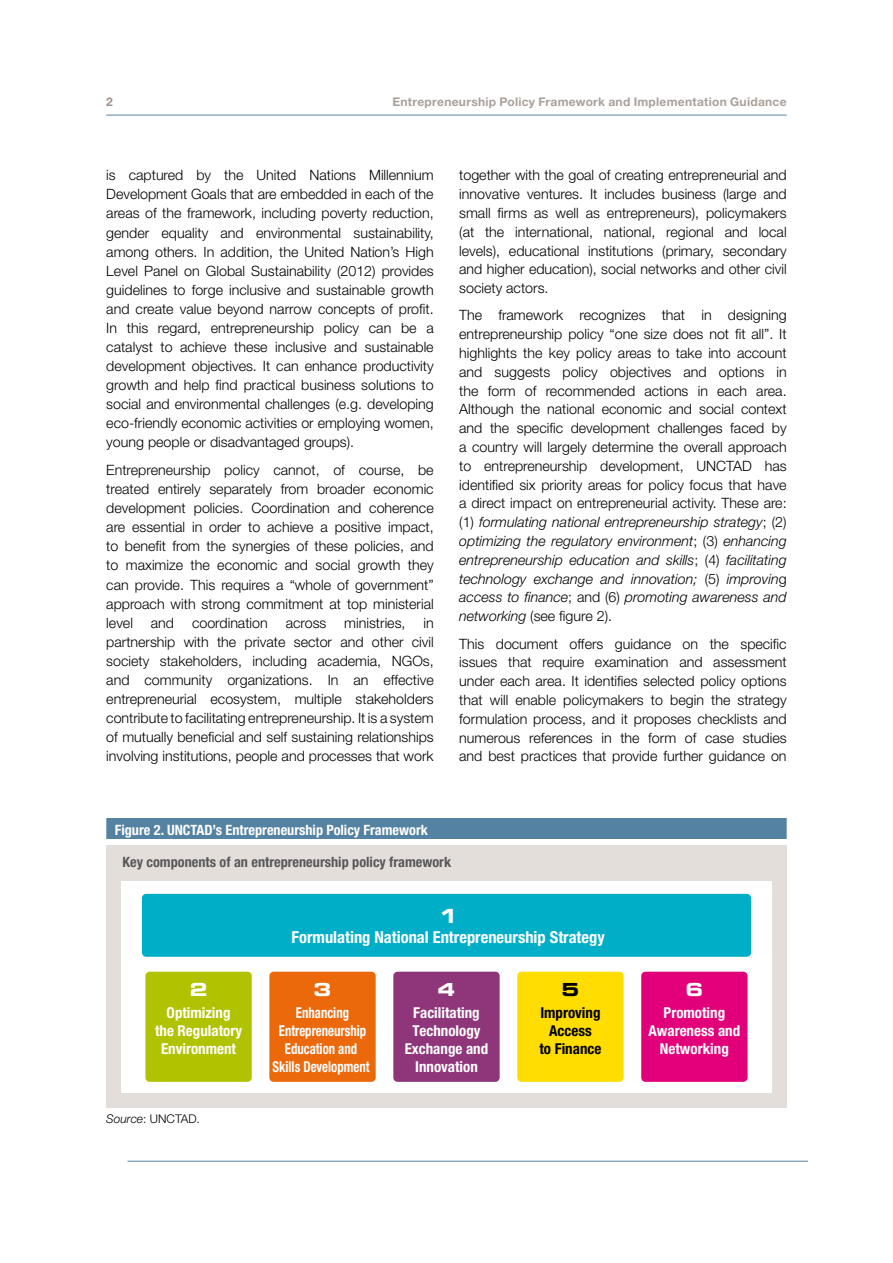
<style>
.page{position:relative;width:893px;height:1263px;background:#fff}
.page>*{position:absolute;margin:0;border:0;box-sizing:border-box;transform-origin:0 0}
.t1{font:19.5px "Eurostile LT Std Bold Ex 2";color:#fff}
.t2{font:18px "Eurostile LT Std Bold Ex 2";color:#fff}
.t3{font:18px "Eurostile LT Std Bold Ex 2";color:#000}
.t4{font:700 condensed 16.5px "Helvetica Neue LT Std";color:#fff}
.t5{font:700 condensed 15px/18px "Helvetica Neue LT Std";color:#fff;text-align:center}
.t6{font:700 condensed 15px/18px "Helvetica Neue LT Std";color:#fff;text-align:center;scale:.85 1}
.t7{font:700 condensed 15px/18px "Helvetica Neue LT Std";color:#000;text-align:center}
.t8{font:300 14.25px/19px "Helvetica Neue LT Std";color:#000;text-align:justify}
.t9{font:700 condensed 14.25px "Helvetica Neue LT Std";color:#58585a}
.t10{font:700 condensed 14.25px "Helvetica Neue LT Std";color:#fff}
.t11{font:700 12px "Helvetica Neue LT Std";letter-spacing:.025em;color:#aaa09a}
.t12{font:300 12px "Helvetica Neue LT Std";color:#000}
.t13{font:700 12px "Helvetica Neue LT Std";color:#9f938b}
.s1{font-style:italic}
</style>
<div class="page">
<hr style="left:106px;top:115px;width:681px;height:1px;background:#5482a2">
<hr style="left:128px;top:1161px;width:680px;height:1px;background:#5482a2">
<div style="left:106px;top:845px;width:681px;height:263px;background:#e3deda"></div>
<div style="left:121px;top:881px;width:651px;height:211px;background:#fff"></div>
<div style="left:142px;top:894px;width:609px;height:63px;background:#00aec7;border-radius:4px"></div>
<div style="left:145px;top:972px;width:107px;height:110px;background:#b1c200;border-radius:4px"></div>
<div style="left:269px;top:972px;width:107px;height:110px;background:#eb690b;border-radius:4px"></div>
<div style="left:393px;top:972px;width:107px;height:110px;background:#8f357a;border-radius:4px"></div>
<div style="left:517px;top:972px;width:107px;height:110px;background:#fd0;border-radius:4px"></div>
<div style="left:641px;top:972px;width:106px;height:110px;background:#e2007a;border-radius:4px"></div>
<div style="left:106px;top:818px;width:681px;height:21px;background:#5482a2"></div>
<p class="t13" style="left:106px;top:95px;width:8px">2</p>
<p class="t11" style="left:392px;top:95px;width:396px">Entrepreneurship Policy Framework and Implementation Guidance</p>
<p class="t8" style="left:106px;top:165px;width:329px">is captured by the United Nations Millennium Development Goals that are embedded in each of the areas of the framework, including poverty reduction, gender equality and environmental sustainability, among others. In addition, the United Nation’s High Level Panel on Global Sustainability (2012) provides guidelines to forge inclusive and sustainable growth and create value beyond narrow concepts of profit.<br>In this regard, entrepreneurship policy can be a catalyst to achieve these inclusive and sustainable development objectives. It can enhance productivity growth and help find practical business solutions to social and environmental challenges (e.g. developing eco-friendly economic activities or employing women, young people or disadvantaged groups).</p>
<p class="t8" style="left:106px;top:460px;width:329px">Entrepreneurship policy cannot, of course, be treated entirely separately from broader economic development policies. Coordination and coherence are essential in order to achieve a positive impact, to benefit from the synergies of these policies, and to maximize the economic and social growth they can provide. This requires a “whole of government” approach with strong commitment at top ministerial level</p>
<p class="t8" style="left:106px;top:613px;width:329px;text-indent:317px">in partnership with the private sector and other civil society stakeholders, including academia, NGOs, and community organizations. In an effective entrepreneurial ecosystem, multiple stakeholders contribute to facilitating entrepreneurship. It is a system of mutually beneficial and self sustaining relationships involving institutions, people and processes that work</p>
<p class="t8" style="left:151px;top:613px;width:25px">and</p>
<p class="t8" style="left:192px;top:613px;width:77px">coordination</p>
<p class="t8" style="left:286px;top:613px;width:42px">across</p>
<p class="t8" style="left:344px;top:613px;width:63px">ministries,</p>
<p class="t10" style="left:115px;top:821px;width:315px">Figure 2. UNCTAD’s Entrepreneurship Policy Framework</p>
<p class="t8" style="left:459px;top:166px;width:329px">together with the goal of creating entrepreneurial and innovative ventures. It includes business (large and small firms as well as entrepreneurs), policymakers (at the international, national, regional and local levels), educational institutions (primary, secondary and higher education), social networks and other civil society actors.</p>
<p class="t8" style="left:459px;top:306px;width:329px">The framework recognizes that in designing entrepreneurship policy “one size does not fit all”. It highlights the key policy areas to take into account and suggests policy objectives and options in the form of recommended actions in each area.<br>Although the national economic and social context and the specific development challenges faced by a country will largely determine the overall approach to entrepreneurship development, UNCTAD has identified six priority areas for policy focus that have a direct impact on entrepreneurial activity. These are: (1) <span class="s1">formulating national entrepreneurship strategy</span>; (2) <span class="s1">optimizing the regulatory environment</span>; (3) <span class="s1">enhancing entrepreneurship education and skills</span>; (4) <span class="s1">facilitating technology exchange and innovation;</span> (5) <span class="s1">improvin</span>g <span class="s1">access to finance</span>; and (6) <span class="s1">promoting awareness and networking</span> (see figure 2).</p>
<p class="t8" style="left:459px;top:634px;width:329px">This document offers guidance on the specific issues that require examination and assessment under each area. It identifies selected policy options that will enable policymakers to begin the strategy formulation process, and it proposes checklists and numerous references in the form of case studies and best practices that provide further guidance on</p>
<p class="t9" style="left:123px;top:853px;width:330px">Key components of an entrepreneurship policy framework</p>
<p class="t2" style="left:190px;top:976px;width:19px">2</p>
<p class="t5" style="left:155px;top:1004px;width:88px">Optimizing<br>the Regulatory<br>Environment</p>
<p class="t12" style="left:106px;top:1111px;width:95px"><span class="s1">Source</span>: UNCTAD.</p>
<h1 class="t1" style="left:438px;top:902px;width:21px">1</h1>
<p class="t4" style="left:291px;top:927px;width:315px">Formulating National Entrepreneurship Strategy</p>
<p class="t2" style="left:314px;top:976px;width:19px">3</p>
<p class="t6" style="left:273px;top:1004px;width:116px">Enhancing<br>Entrepreneurship<br>Education and<br>Skills Development</p>
<p class="t2" style="left:438px;top:976px;width:19px">4</p>
<p class="t5" style="left:405px;top:1004px;width:85px">Facilitating<br>Technology<br>Exchange and<br>Innovation</p>
<p class="t3" style="left:562px;top:976px;width:19px">5</p>
<p class="t7" style="left:539px;top:1004px;width:63px">Improving<br>Access<br>to Finance</p>
<p class="t2" style="left:685px;top:976px;width:19px">6</p>
<p class="t5" style="left:649px;top:1004px;width:93px">Promoting<br>Awareness and<br>Networking</p>
</div>
